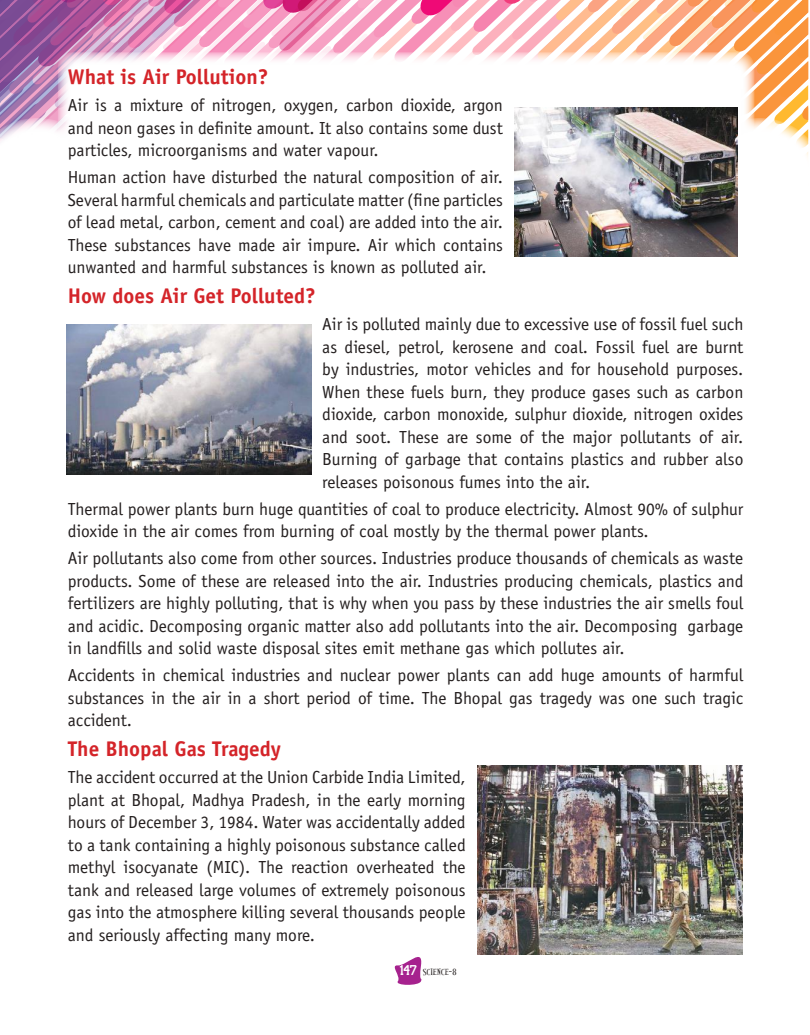
<style>
.page{position:relative;width:810px;height:1035px;background:#fff}
.page>*{position:absolute;margin:0;border:0;box-sizing:border-box;transform-origin:0 0}
.t1{font:700 21.25px "Officina Sans";color:#d42429}
.t2{font:17.5px/22.5px "Officina Sans";color:#241f1f;text-align:justify}
.t3{font:8.75px "Alleycat ICG";color:#241f1f}
.s1{font-family:"Cash Font";font-size:13.75px;color:#fff}
</style>
<div class="page">
<svg style="left:394px;top:957px;width:28px;height:28px"></svg>
<svg style="left:0;top:0;width:809px;height:156px"></svg>
<div style="left:58px;top:52px;width:697px;height:507px;background:#fff;border-radius:15px"></div>
<img style="left:514px;top:107px;width:224px;height:149px">
<img style="left:66px;top:324px;width:245px;height:151px">
<img style="left:477px;top:766px;width:265px;height:189px">
<p class="t1" style="left:68px;top:64px;width:202px">What is Air Pollution?</p>
<p class="t2" style="left:68px;top:94px;width:437px">Air is a mixture of nitrogen, oxygen, carbon dioxide, argon and neon gases in definite amount. It also contains some dust particles, microorganisms and water vapour.</p>
<p class="t2" style="left:68px;top:166px;width:437px">Human action have disturbed the natural composition of air.<br>Several harmful chemicals and particulate matter (fine particles of lead metal, carbon, cement and coal) are added into the air.<br>These substances have made air impure. Air which contains unwanted and harmful substances is known as polluted air.</p>
<p class="t1" style="left:68px;top:283px;width:249px">How does Air Get Polluted?</p>
<p class="t2" style="left:322px;top:313px;width:423px">Air is polluted mainly due to excessive use of fossil fuel such as diesel, petrol, kerosene and coal. Fossil fuel are burnt by industries, motor vehicles and for household purposes.<br>When these fuels burn, they produce gases such as carbon dioxide, carbon monoxide, sulphur dioxide, nitrogen oxides and soot. These are some of the major pollutants of air.<br>Burning of garbage that contains plastics and rubber also releases poisonous fumes into the air.</p>
<p class="t2" style="left:68px;top:497px;width:677px">Thermal power plants burn huge quantities of coal to produce electricity. Almost 90% of sulphur dioxide in the air comes from burning of coal mostly by the thermal power plants.</p>
<p class="t2" style="left:68px;top:547px;width:677px">Air pollutants also come from other sources. Industries produce thousands of chemicals as waste products. Some of these are released into the air. Industries producing chemicals, plastics and fertilizers are highly polluting, that is why when you pass by these industries the air smells foul and acidic. Decomposing organic matter also add pollutants into the air. Decomposing garbage in landfills and solid waste disposal sites emit methane gas which pollutes air.</p>
<p class="t2" style="left:68px;top:664px;width:677px">Accidents in chemical industries and nuclear power plants can add huge amounts of harmful substances in the air in a short period of time. The Bhopal gas tragedy was one such tragic accident.</p>
<p class="t1" style="left:68px;top:736px;width:215px">The Bhopal Gas Tragedy</p>
<p class="t2" style="left:68px;top:766px;width:399px">The accident occurred at the Union Carbide India Limited, plant at Bhopal, Madhya Pradesh, in the early morning hours of December 3, 1984. Water was accidentally added to a tank containing a highly poisonous substance called methyl isocyanate (MIC). The reaction overheated the tank and released large volumes of extremely poisonous gas into the atmosphere killing several thousands people and seriously affecting many more.</p>
<p class="t3" style="left:400px;top:967px;width:58px"><span class="s1">147</span> SCIENCE-8</p>
</div>
